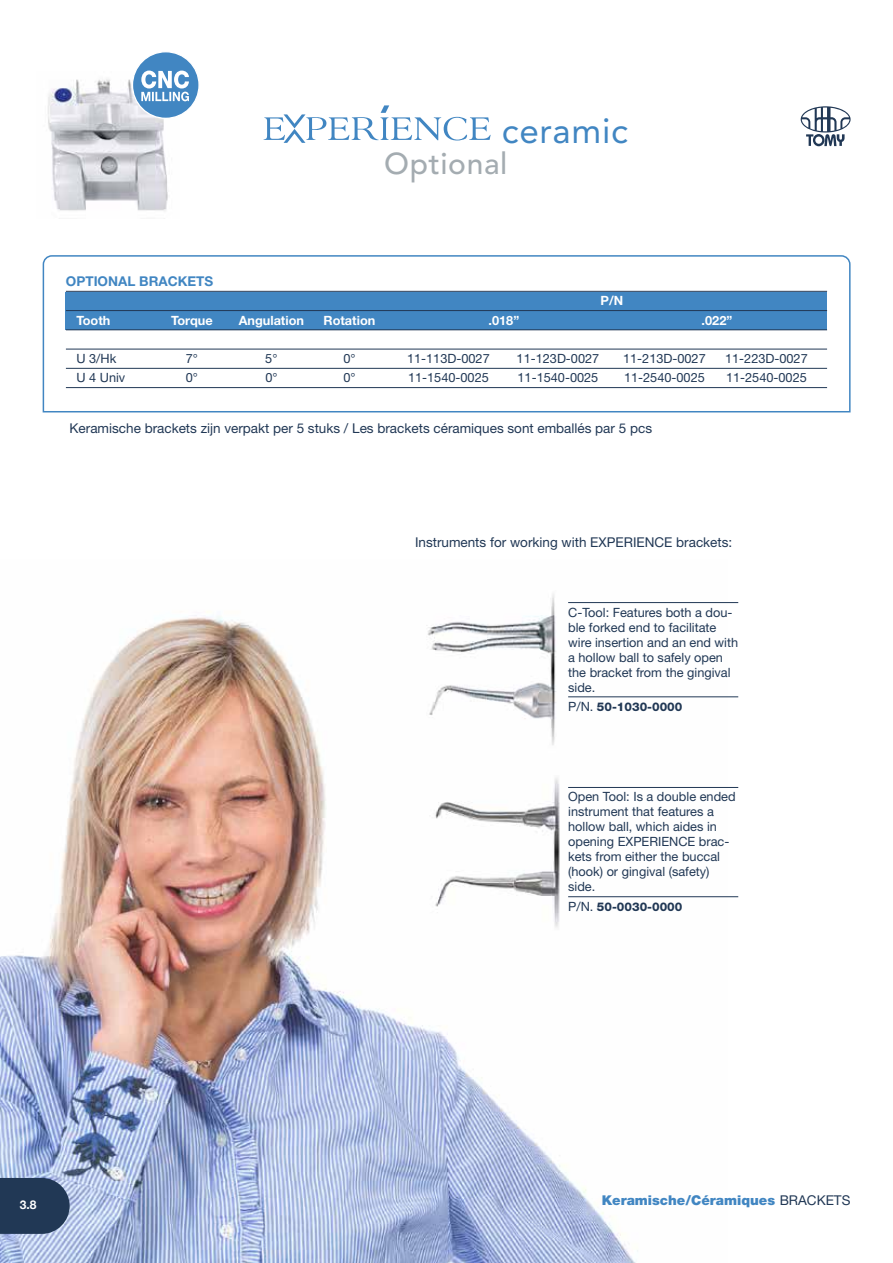
<style>
.page{position:relative;width:893px;height:1263px;background:#fff}
.page>*{position:absolute;margin:0;border:0;box-sizing:border-box;transform-origin:0 0}
.t1{font:35.1px "Avenir LT Std";letter-spacing:.02em;color:#4186c2}
.t2{font:500 30px "Avenir LT Std";letter-spacing:.02em;color:#a4acb1}
.t3{font:13.5px "Helvetica Neue LT Std";color:#213855}
.t4{font:900 13.5px "Helvetica Neue LT Std";color:#4186c2}
.t5{font:700 13.5px "Helvetica Neue LT Std";color:#4186c2}
.t6{font:12.75px/15px "Helvetica Neue LT Std";color:#213855}
.t7{font:700 12.75px "Helvetica Neue LT Std";color:#fff}
.t8{font:800 12px "Helvetica Neue LT Std";color:#213855}
.t9{font:700 12px "Helvetica Neue";color:#fff}
.s1{font-weight:400;font-size:12.75px}
.s2{font-weight:400;color:#213855}
</style>
<div class="page">
<img style="left:0;top:603px;width:727px;height:660px">
<svg style="left:0;top:1178px;width:70px;height:56px;background:#2f4562"></svg>
<svg style="left:42px;top:255px;width:809px;height:158px"></svg>
<img style="left:48px;top:79px;width:128px;height:132px">
<svg style="left:263px;top:105px;width:228px;height:38px"></svg>
<hr style="left:568px;top:602px;width:170px;height:1px;background:#213855">
<hr style="left:568px;top:696px;width:170px;height:1px;background:#213855">
<hr style="left:568px;top:787px;width:170px;height:1px;background:#213855">
<hr style="left:568px;top:896px;width:170px;height:1px;background:#213855">
<img style="left:384px;top:594px;width:179px;height:158px">
<img style="left:387px;top:775px;width:179px;height:162px">
<div style="left:66px;top:292px;width:761px;height:37px;background:#4186c2"></div>
<hr style="left:66px;top:291px;width:761px;height:1px;background:#213855">
<hr style="left:66px;top:310px;width:761px;height:1px;background:#213855">
<hr style="left:66px;top:329px;width:761px;height:1px;background:#213855">
<hr style="left:66px;top:349px;width:761px;height:1px;background:#213855">
<hr style="left:66px;top:368px;width:761px;height:1px;background:#213855">
<hr style="left:66px;top:387px;width:761px;height:1px;background:#213855">
<svg style="left:801px;top:106px;width:50px;height:40px"></svg>
<div style="left:132px;top:52px;width:67px;height:66px;background:#4186c2;border-radius:50%"></div>
<div style="left:132px;top:51px;width:68px;height:68px;border:1px solid #fff;border-radius:50%"></div>
<svg style="left:141px;top:71px;width:48px;height:30px"></svg>
<p class="t5" style="left:66px;top:273px;width:149px">OPTIONAL BRACKETS</p>
<h1 class="t1" style="left:502px;top:110px;width:128px">ceramic</h1>
<h2 class="t2" style="left:384px;top:146px;width:125px">Optional</h2>
<p class="t7" style="left:601px;top:293px;width:24px">P/N</p>
<p class="t7" style="left:76px;top:312px;width:36px">Tooth</p>
<p class="t7" style="left:171px;top:312px;width:43px">Torque</p>
<p class="t7" style="left:239px;top:312px;width:67px">Angulation</p>
<p class="t7" style="left:323px;top:312px;width:53px">Rotation</p>
<p class="t7" style="left:489px;top:312px;width:32px">.018”</p>
<p class="t7" style="left:702px;top:312px;width:32px">.022”</p>
<p class="t6" style="left:76px;top:351px;width:41px">U 3/Hk</p>
<p class="t6" style="left:186px;top:351px;width:14px">7°</p>
<p class="t6" style="left:265px;top:351px;width:14px">5°</p>
<p class="t6" style="left:343px;top:351px;width:14px">0°</p>
<p class="t6" style="left:407px;top:351px;width:84px">11-113D-0027</p>
<p class="t6" style="left:517px;top:351px;width:84px">11-123D-0027</p>
<p class="t6" style="left:623px;top:351px;width:84px">11-213D-0027</p>
<p class="t6" style="left:725px;top:351px;width:84px">11-223D-0027</p>
<p class="t6" style="left:76px;top:370px;width:50px">U 4 Univ</p>
<p class="t6" style="left:186px;top:370px;width:14px">0°</p>
<p class="t6" style="left:265px;top:370px;width:14px">0°</p>
<p class="t6" style="left:343px;top:370px;width:14px">0°</p>
<p class="t6" style="left:408px;top:370px;width:82px">11-1540-0025</p>
<p class="t6" style="left:518px;top:370px;width:82px">11-1540-0025</p>
<p class="t6" style="left:624px;top:370px;width:82px">11-2540-0025</p>
<p class="t6" style="left:726px;top:370px;width:82px">11-2540-0025</p>
<p class="t3" style="left:70px;top:420px;width:584px">Keramische brackets zijn verpakt per 5 stuks / Les brackets céramiques sont emballés par 5 pcs</p>
<p class="t3" style="left:415px;top:534px;width:319px">Instruments for working with EXPERIENCE brackets:</p>
<p class="t6" style="left:568px;top:604px;width:172px">C-Tool: Features both a dou&shy;ble forked end to facilitate wire insertion and an end with a hollow ball to safely open the bracket from the gingival side.</p>
<p class="t8" style="left:568px;top:699px;width:116px"><span class="s1">P/N.</span> 50-1030-0000</p>
<p class="t6" style="left:568px;top:789px;width:169px">Open Tool: Is a double ended instrument that features a hollow ball, which aides in opening EXPERIENCE brac&shy;kets from either the buccal (hook) or gingival (safety) side.</p>
<p class="t8" style="left:568px;top:899px;width:116px"><span class="s1">P/N.</span> 50-0030-0000</p>
<p class="t9" style="left:20px;top:1196px;width:18px">3.8</p>
<p class="t4" style="left:602px;top:1192px;width:250px">Keramische/Céramiques <span class="s2">BRACKETS</span></p>
</div>
